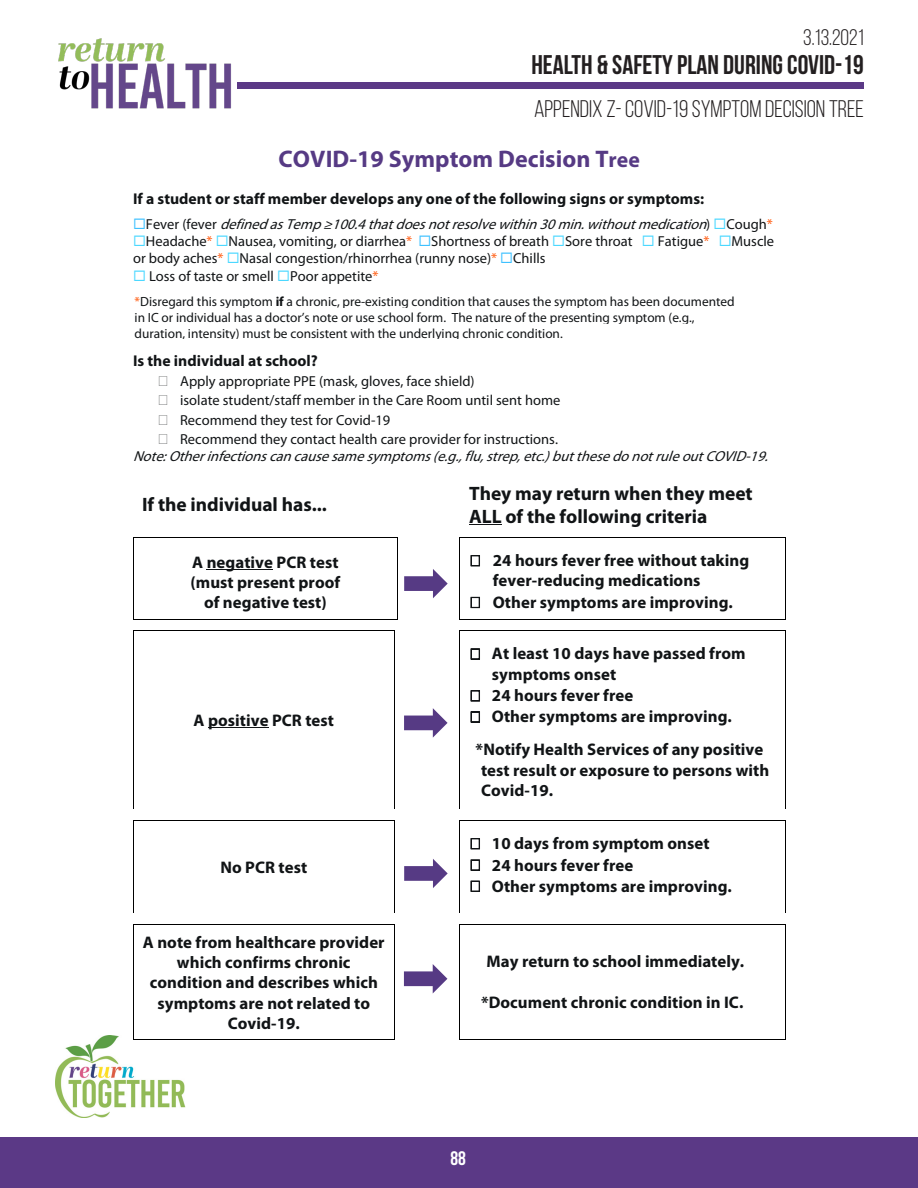
<style>
.page{position:relative;width:918px;height:1188px;background:#fff}
.page>*{position:absolute;margin:0;border:0;box-sizing:border-box;transform-origin:0 0}
.t1{font:700 27px "Bebas Neue";color:#231f20}
.t2{font:24px "Bebas Neue";color:#231f20}
.t3{font:700 24px "Myriad Pro";color:#563a84}
.t4{font:22.5px "Bebas Neue";color:#231f20}
.t5{font:700 19.5px/23.2px "Myriad Pro";letter-spacing:-.005em;color:#111416}
.t6{font:700 19.5px "Bebas Neue";color:#fff}
.t7{font:700 16.8px/20.2px "Myriad Pro";letter-spacing:.005em;color:#111416}
.t8{font:700 15.6px "Myriad Pro";color:#111416}
.t9{font:14.55px/19.5px "Myriad Pro";color:#111416}
.t10{font:italic 14.55px "Myriad Pro";color:#111416}
.t11{font:13.35px/15.9px "Myriad Pro";color:#111416}
.s1{font-size:21.75px}
.s2{color:#3fc1ff}
.s3{font-style:normal}
.s4{color:#4cd8ff}
.s5{font-style:normal;color:#ff5405}
.s6{color:#ff5405}
.s7{font-weight:700}
</style>
<div class="page">
<div style="left:0;top:1138px;width:918px;height:50px;background:#5b3986"></div>
<img style="left:55px;top:1036px;width:131px;height:81px">
<div style="left:238px;top:82px;width:626px;height:6px;background:#5b3986"></div>
<img style="left:58px;top:38px;width:225px;height:71px">
<hr style="left:207px;top:569px;width:66px;height:1px;background:#111416">
<hr style="left:134px;top:537px;width:263px;height:1px;background:#000">
<hr style="left:460px;top:537px;width:325px;height:1px;background:#000">
<hr style="left:133px;top:537px;width:1px;height:82px;background:#000">
<hr style="left:134px;top:619px;width:263px;height:1px;background:#000">
<hr style="left:397px;top:537px;width:1px;height:82px;background:#000">
<hr style="left:459px;top:537px;width:1px;height:82px;background:#000">
<hr style="left:460px;top:619px;width:325px;height:1px;background:#000">
<hr style="left:785px;top:537px;width:1px;height:82px;background:#000">
<hr style="left:208px;top:727px;width:61px;height:1px;background:#111416">
<hr style="left:134px;top:630px;width:260px;height:1px;background:#000">
<hr style="left:460px;top:630px;width:325px;height:1px;background:#000">
<hr style="left:133px;top:631px;width:1px;height:178px;background:#000">
<hr style="left:134px;top:809px;width:260px;height:1px;background:#000">
<hr style="left:394px;top:631px;width:1px;height:178px;background:#000">
<hr style="left:459px;top:631px;width:1px;height:178px;background:#000">
<hr style="left:460px;top:809px;width:325px;height:1px;background:#000">
<hr style="left:785px;top:631px;width:1px;height:178px;background:#000">
<hr style="left:134px;top:820px;width:260px;height:1px;background:#000">
<hr style="left:460px;top:820px;width:325px;height:1px;background:#000">
<hr style="left:133px;top:820px;width:1px;height:93px;background:#000">
<hr style="left:134px;top:913px;width:260px;height:1px;background:#000">
<hr style="left:394px;top:820px;width:1px;height:93px;background:#000">
<hr style="left:459px;top:820px;width:1px;height:93px;background:#000">
<hr style="left:460px;top:913px;width:325px;height:1px;background:#000">
<hr style="left:785px;top:820px;width:1px;height:93px;background:#000">
<hr style="left:134px;top:924px;width:260px;height:1px;background:#000">
<hr style="left:460px;top:924px;width:325px;height:1px;background:#000">
<hr style="left:133px;top:924px;width:1px;height:115px;background:#000">
<hr style="left:134px;top:1039px;width:260px;height:1px;background:#000">
<hr style="left:394px;top:924px;width:1px;height:115px;background:#000">
<hr style="left:459px;top:924px;width:1px;height:115px;background:#000">
<hr style="left:460px;top:1039px;width:325px;height:1px;background:#000">
<hr style="left:785px;top:924px;width:1px;height:115px;background:#000">
<svg style="left:404px;top:569px;width:44px;height:29px"></svg>
<svg style="left:404px;top:708px;width:44px;height:30px"></svg>
<svg style="left:404px;top:859px;width:44px;height:29px"></svg>
<svg style="left:404px;top:964px;width:43px;height:29px"></svg>
<hr style="left:469px;top:524px;width:33px;height:1px;background:#111416">
<h3 class="t4" style="left:803px;top:25px;width:62px">3.13.2021</h3>
<h1 class="t1" style="left:531px;top:50px;width:334px">HEALTH &amp; SAFETY PLAN DURING COVID-19</h1>
<p class="t2" style="left:534px;top:96px;width:331px">APPENDIX Z- COVID-19 SYMPTOM DECISION TREE</p>
<p class="t3" style="left:279px;top:146px;width:363px">COVID-19 Symptom Decision T<span class="s1">ree</span></p>
<p class="t8" style="left:133px;top:190px;width:573px">If a student or staff member develops any one of the following signs or symptoms:</p>
<p class="t10" style="left:133px;top:215px;width:641px"><span class="s2">◻</span> <span class="s3">F e v e r ( f e v e r</span> definedasTemp ≥100.4 thatdoesnotresolvewithin30min.withoutmedication<span class="s3">)</span> <span class="s4">◻</span> <span class="s3">C o u g h</span> <span class="s5">*</span></p>
<p class="t9" style="left:133px;top:232px;width:643px;line-height:17.4px"><span class="s4">◻</span>Headache<span class="s6">*</span> <span class="s4">◻</span>Nausea, vomiting, or diarrhea<span class="s6">*</span> <span class="s2">◻</span>Shortness of breath <span class="s4">◻</span>Sore throat <span class="s4">◻</span> Fatigue<span class="s6">*</span> <span class="s4">◻</span>Muscle or body aches<span class="s6">*</span> <span class="s4">◻</span>Nasal congestion/rhinorrhea (runny nose)<span class="s6">*</span> <span class="s2">◻</span>Chills</p>
<p class="t9" style="left:133px;top:266px;width:247px"><span class="s4">◻</span> Loss of taste or smell <span class="s4">◻</span>Poor appetite<span class="s6">*</span></p>
<p class="t11" style="left:135px;top:294px;width:601px"><span class="s6">*</span>Disregard this symptom <span class="s7">if</span> a chronic, pre-existing condition that causes the symptom has been documented in IC or individual has a doctor’s note or use school form. The nature of the presenting symptom (e.g., duration, intensity) must be consistent with the underlying chronic condition.</p>
<p class="t8" style="left:133px;top:352px;width:186px">Is the individual at school?</p>
<p class="t9" style="left:180px;top:371px;width:382px">Apply appropriate PPE (mask, gloves, face shield)<br>isolate student/staff member in the Care Room until sent home Recommend they test for Covid-19<br>Recommend they contact health care provider for instructions.</p>
<p class="t10" style="left:133px;top:448px;width:642px">Note:Otherinfectionscancausesamesymptoms(e.g.,flu,strep,etc.)butthesedonotruleoutCOVID-19.</p>
<p class="t5" style="left:142px;top:493px;width:186px">If the individual has...</p>
<p class="t5" style="left:469px;top:482px;width:285px">They may return when they meet<br>ALL of the following criteria</p>
<p class="t7" style="left:191px;top:552px;width:151px;text-align:center">A negative PCR test (must present proof of negative test)</p>
<p class="t7" style="left:493px;top:550px;width:258px;line-height:20.9px">24 hours fever free without taking fever-reducing medications<br>Other symptoms are improving.</p>
<p class="t7" style="left:194px;top:710px;width:142px">A positive PCR test</p>
<p class="t7" style="left:220px;top:857px;width:88px">No PCR test</p>
<p class="t7" style="left:143px;top:932px;width:243px;text-align:center">A note from healthcare provider which confirms chronic condition and describes which symptoms are not related to<br>Covid-19.</p>
<p class="t7" style="left:492px;top:644px;width:255px;line-height:21px">At least 10 days have passed from symptoms onset<br>24 hours fever free<br>Other symptoms are improving.</p>
<p class="t7" style="left:481px;top:740px;width:290px;text-indent:-5px">*Notify Health Services of any positive test result or exposure to persons with<br>Covid-19.</p>
<p class="t7" style="left:492px;top:833px;width:242px;line-height:21.3px">10 days from symptom onset<br>24 hours fever free<br>Other symptoms are improving.</p>
<p class="t7" style="left:487px;top:952px;width:259px">May return to school immediately.</p>
<p class="t7" style="left:481px;top:992px;width:264px">*Document chronic condition in IC.</p>
<p class="t6" style="left:450px;top:1147px;width:17px">88</p>
</div>
